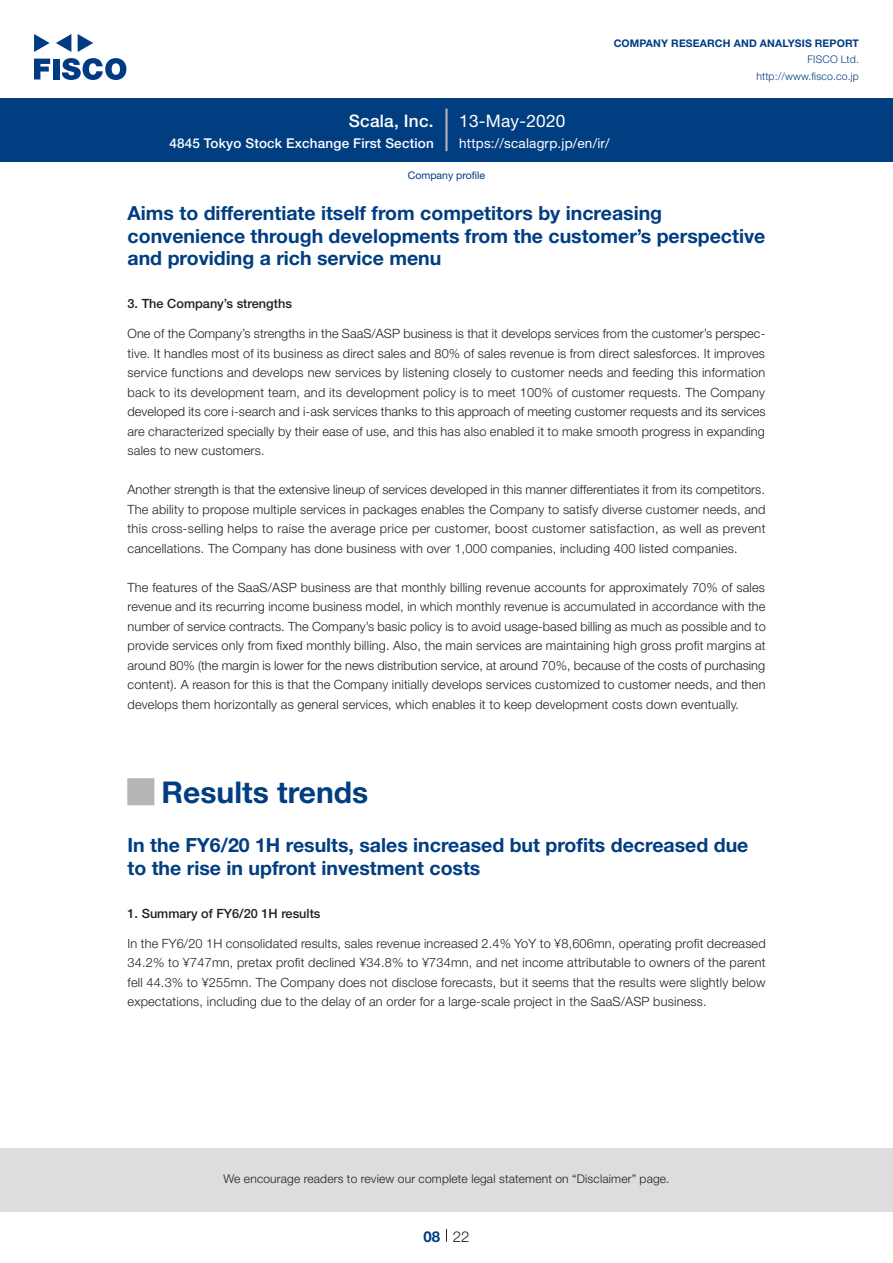
<style>
.page{position:relative;width:893px;height:1263px;background:#fff}
.page>*{position:absolute;margin:0;border:0;box-sizing:border-box;transform-origin:0 0}
.t1{font:700 30px "Helvetica Neue LT Std";color:#003d81}
.t2{font:700 27px "Koz Go Pro";color:#b5b5b6}
.中タイトル_e{font:700 19.5px/22.5px "Helvetica Neue LT Std";color:#003d81}
.t3{font:17.25px "Helvetica Neue LT Std";letter-spacing:.015em;color:#fff}
.t4{font:500 17.25px "Helvetica Neue LT Std";letter-spacing:.015em;color:#fff}
.t5{font:300 15px "Helvetica Neue LT Std";color:#231f20}
.t6{font:700 15px "Helvetica Neue LT Std";color:#003d81}
.t7{font:500 13.5px "Helvetica Neue LT Std";letter-spacing:.015em;color:#fff}
.t8{font:13.5px "Helvetica Neue LT Std";letter-spacing:.015em;color:#fff}
.本文_e{font:300 12.75px/19.5px "Helvetica Neue LT Std";letter-spacing:.015em;color:#231f20;text-align:justify}
.小タイトル_e{font:500 12.75px "Helvetica Neue LT Std";color:#231f20}
.t9{font:300 12px "Helvetica Neue LT Std";letter-spacing:.015em;color:#231f20}
.t10{font:700 10.5px "Helvetica Neue LT Std";letter-spacing:.015em;color:#003d81}
.t11{font:300 10.5px/16.5px "Helvetica Neue LT Std";letter-spacing:.015em;color:#003d81;text-align:right}
.ヘッダー_e{font:10.5px "Helvetica Neue LT Std";color:#003d81}
</style>
<div class="page">
<div style="left:0;top:1148px;width:893px;height:64px;background:#ddd"></div>
<svg style="left:34px;top:59px;width:16px;height:20px"></svg>
<div style="left:53px;top:59px;width:6px;height:20px;background:#003a83"></div>
<svg style="left:62px;top:58px;width:64px;height:22px"></svg>
<svg style="left:34px;top:34px;width:16px;height:18px"></svg>
<svg style="left:78px;top:34px;width:15px;height:18px"></svg>
<svg style="left:56px;top:34px;width:15px;height:18px"></svg>
<div style="left:0;top:98px;width:893px;height:64px;background:#003d81"></div>
<hr style="left:445px;top:109px;width:3px;height:42px;background:#b5b5b6">
<svg style="left:446px;top:1229px;width:1px;height:13px"></svg>
<h3 class="t4" style="left:349px;top:110px;width:86px">Scala, Inc.</h3>
<p class="t7" style="left:169px;top:135px;width:266px">4845 Tokyo Stock Exchange First Section</p>
<h3 class="t3" style="left:459px;top:110px;width:108px">13-May-2020</h3>
<p class="t10" style="left:614px;top:37px;width:247px">COMPANY RESEARCH AND ANALYSIS REPORT</p>
<p class="t11" style="left:756px;top:51px;width:104px">FISCO Ltd. http://www.fisco.co j p.</p>
<p class="t8" style="left:459px;top:135px;width:152px">https://scalagrp j p. / e n /i r/</p>
<p class="ヘッダー_e" style="left:408px;top:169px;width:79px">Company profile</p>
<p class="中タイトル_e" style="left:128px;top:202px;width:639px">Aims to differentiate itself from competitors by increasing convenience through developments from the customer s’ perspective and providing a rich service menu</p>
<p class="小タイトル_e" style="left:128px;top:296px;width:166px">3. The Company s’ strengths</p>
<p class="本文_e" style="left:128px;top:343px;width:639px">tive It. handles most of its business as direct sales and 80% of sales revenue is from direct salesforces It. improves</p>
<p class="本文_e" style="left:128px;top:324px;width:639px">One of the Company s’ strengths in the SaaS/ASP business is that it develops services from the customer s’ perspec-</p>
<p class="本文_e" style="left:128px;top:363px;width:640px">service functions and develops new services by listening closely to customer needs and feeding this information back to its development team, and its development policy is to meet 100% of customer requests. The Company developed its core -i search and -i ask services thanks to this approach of meeting customer requests and its services are characterized specially by their ease of use, and this has also enabled toit make smooth progress in expanding sales to new customers.</p>
<p class="本文_e" style="left:128px;top:480px;width:639px">Another strength is that the extensive lineup of services developed in this manner differentiates it from its competitors.<br>The ability to propose multiple services in packages enables the Company to satisfy diverse customer needs, and this cross-selling helps to raise the average price per customer, boost customer satisfaction, as well as prevent cancellations. The Company has done business with over 1,000 companies, including 400 listed companies.</p>
<p class="本文_e" style="left:128px;top:577px;width:640px">The features of the SaaS/ASP business are that monthly billing revenue accounts for approximately 70% of sales revenue and its recurring income business model in, which monthly revenue is accumulated in accordance with the number of service contracts. The Company s’ basic policy is to avoid usage-based billing as much as possible and to provide services only from fixed monthly billing. Also, the main services are maintaining high gross profit margins at around 80% (the margin is lower for the news distribution service, at around 70%, because of the costs of purchasing content A.) reason for this is that the Company initially develops services customized to customer needs, and then develops them horizontally as general services, which enables toit keep development costs down eventually.</p>
<p class="t2" style="left:128px;top:774px;width:28px">█</p>
<p class="中タイトル_e" style="left:128px;top:834px;width:622px">In the FY6/20 H1 results, sales increased but profits decreased due to the rise in upfront investment costs</p>
<p class="小タイトル_e" style="left:128px;top:905px;width:194px">1. Summary of FY6/20 H1 results</p>
<p class="本文_e" style="left:128px;top:933px;width:640px">In the FY6/20 H1 consolidated results, sales revenue increased 2.4% YoY to ¥8,606mn, operating profit decreased 34.2% to ¥747mn, pretax profit declined ¥34.8% to ¥734mn, and net income attributable to owners of the parent fell 44.3% to ¥255mn. The Company does not disclose forecasts, but it seems that the results were slightly below expectations, including due to the delay of an order for a large-scale project in the SaaS/ASP business.</p>
<p class="t1" style="left:162px;top:774px;width:208px">Results trends</p>
<p class="t9" style="left:223px;top:1171px;width:448px">We encourage readers to review our complete legal statement on “Disclaimer” page.</p>
<p class="t6" style="left:423px;top:1227px;width:18px">08</p>
<p class="t5" style="left:453px;top:1227px;width:18px">22</p>
</div>
